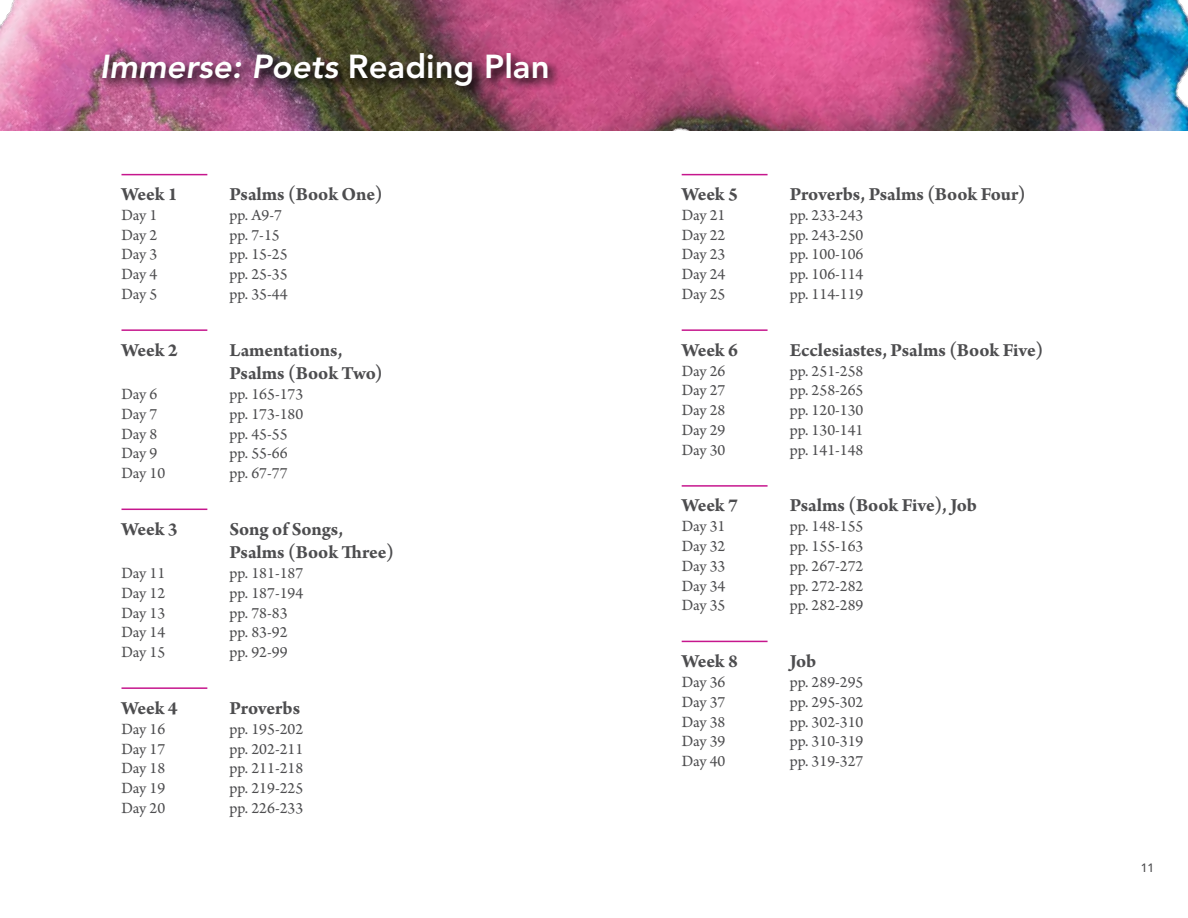
<style>
.page{position:relative;width:1188px;height:918px;background:#fff}
.page>*{position:absolute;margin:0;border:0;box-sizing:border-box;transform-origin:0 0}
.t1{font:italic 800 33px "Avenir";color:#fff}
.t2{font:700 19.5px/23.4px "Arno Pro";letter-spacing:-.005em;color:#4d4d4f}
.t3{font:16.5px "Arno Pro";color:#4d4d4f}
.t4{font:500 12px "Avenir";color:#4d4d4f}
.s1{font-style:normal}
</style>
<div class="page">
<img style="left:0;top:0;width:1188px;height:130px">
<img style="left:99px;top:50px;width:461px;height:49px">
<hr style="left:122px;top:174px;width:85px;height:1px;background:#c6168d">
<hr style="left:682px;top:174px;width:86px;height:1px;background:#c6168d">
<hr style="left:122px;top:329px;width:85px;height:2px;background:#c6168d">
<hr style="left:682px;top:329px;width:86px;height:2px;background:#c6168d">
<hr style="left:122px;top:509px;width:85px;height:1px;background:#c6168d">
<hr style="left:682px;top:485px;width:86px;height:2px;background:#c6168d">
<hr style="left:122px;top:687px;width:85px;height:2px;background:#c6168d">
<hr style="left:682px;top:641px;width:86px;height:1px;background:#c6168d">
<h1 class="t1" style="left:100px;top:47px;width:451px">Immerse: Poets <span class="s1">Reading Plan</span></h1>
<p class="t2" style="left:122px;top:183px;width:58px">Week 1</p>
<p class="t2" style="left:229px;top:183px;width:155px">Psalms (Book One)</p>
<p class="t3" style="left:122px;top:205px;width:37px">Day 1</p>
<p class="t3" style="left:229px;top:205px;width:54px">pp. A9-7</p>
<p class="t3" style="left:122px;top:225px;width:37px">Day 2</p>
<p class="t3" style="left:229px;top:225px;width:52px">pp. 7-15</p>
<p class="t3" style="left:122px;top:245px;width:37px">Day 3</p>
<p class="t3" style="left:229px;top:245px;width:60px">pp. 15-25</p>
<p class="t3" style="left:122px;top:265px;width:37px">Day 4</p>
<p class="t3" style="left:229px;top:265px;width:60px">pp. 25-35</p>
<p class="t3" style="left:122px;top:285px;width:37px">Day 5</p>
<p class="t3" style="left:229px;top:285px;width:60px">pp. 35-44</p>
<p class="t2" style="left:122px;top:339px;width:58px">Week 2</p>
<p class="t2" style="left:229px;top:339px;width:155px">Lamentations,<br>Psalms (Book Two)</p>
<p class="t3" style="left:122px;top:385px;width:37px">Day 6</p>
<p class="t3" style="left:229px;top:385px;width:75px">pp. 165-173</p>
<p class="t3" style="left:122px;top:404px;width:37px">Day 7</p>
<p class="t3" style="left:229px;top:404px;width:75px">pp. 173-180</p>
<p class="t3" style="left:122px;top:424px;width:37px">Day 8</p>
<p class="t3" style="left:229px;top:424px;width:60px">pp. 45-55</p>
<p class="t3" style="left:122px;top:444px;width:37px">Day 9</p>
<p class="t3" style="left:229px;top:444px;width:60px">pp. 55-66</p>
<p class="t3" style="left:122px;top:464px;width:45px">Day 10</p>
<p class="t3" style="left:229px;top:464px;width:60px">pp. 67-77</p>
<p class="t2" style="left:122px;top:518px;width:58px">Week 3</p>
<p class="t2" style="left:229px;top:518px;width:166px">Song of Songs,<br>Psalms (Book Three)</p>
<p class="t3" style="left:122px;top:564px;width:45px">Day 11</p>
<p class="t3" style="left:229px;top:564px;width:75px">pp. 181-187</p>
<p class="t3" style="left:122px;top:583px;width:45px">Day 12</p>
<p class="t3" style="left:229px;top:583px;width:75px">pp. 187-194</p>
<p class="t3" style="left:122px;top:603px;width:45px">Day 13</p>
<p class="t3" style="left:229px;top:603px;width:60px">pp. 78-83</p>
<p class="t3" style="left:122px;top:623px;width:45px">Day 14</p>
<p class="t3" style="left:229px;top:623px;width:60px">pp. 83-92</p>
<p class="t3" style="left:122px;top:643px;width:45px">Day 15</p>
<p class="t3" style="left:229px;top:643px;width:60px">pp. 92-99</p>
<p class="t2" style="left:122px;top:697px;width:58px">Week 4</p>
<p class="t2" style="left:229px;top:697px;width:72px">Proverbs</p>
<p class="t3" style="left:122px;top:719px;width:45px">Day 16</p>
<p class="t3" style="left:229px;top:719px;width:75px">pp. 195-202</p>
<p class="t3" style="left:122px;top:739px;width:45px">Day 17</p>
<p class="t3" style="left:229px;top:739px;width:75px">pp. 202-211</p>
<p class="t3" style="left:122px;top:759px;width:45px">Day 18</p>
<p class="t3" style="left:229px;top:759px;width:75px">pp. 211-218</p>
<p class="t3" style="left:122px;top:779px;width:45px">Day 19</p>
<p class="t3" style="left:229px;top:779px;width:75px">pp. 219-225</p>
<p class="t3" style="left:122px;top:799px;width:45px">Day 20</p>
<p class="t3" style="left:229px;top:799px;width:75px">pp. 226-233</p>
<p class="t2" style="left:682px;top:183px;width:58px">Week 5</p>
<p class="t2" style="left:790px;top:183px;width:238px">Proverbs, Psalms (Book Four)</p>
<p class="t3" style="left:682px;top:205px;width:45px">Day 21</p>
<p class="t3" style="left:790px;top:205px;width:75px">pp. 233-243</p>
<p class="t3" style="left:682px;top:225px;width:45px">Day 22</p>
<p class="t3" style="left:790px;top:225px;width:75px">pp. 243-250</p>
<p class="t3" style="left:682px;top:245px;width:45px">Day 23</p>
<p class="t3" style="left:790px;top:245px;width:75px">pp. 100-106</p>
<p class="t3" style="left:682px;top:265px;width:45px">Day 24</p>
<p class="t3" style="left:790px;top:265px;width:75px">pp. 106-114</p>
<p class="t3" style="left:682px;top:285px;width:45px">Day 25</p>
<p class="t3" style="left:790px;top:285px;width:75px">pp. 114-119</p>
<p class="t2" style="left:682px;top:339px;width:58px">Week 6</p>
<p class="t2" style="left:790px;top:339px;width:255px">Ecclesiastes, Psalms (Book Five)</p>
<p class="t3" style="left:682px;top:361px;width:45px">Day 26</p>
<p class="t3" style="left:790px;top:361px;width:75px">pp. 251-258</p>
<p class="t3" style="left:682px;top:381px;width:45px">Day 27</p>
<p class="t3" style="left:790px;top:381px;width:75px">pp. 258-265</p>
<p class="t3" style="left:682px;top:401px;width:45px">Day 28</p>
<p class="t3" style="left:790px;top:401px;width:75px">pp. 120-130</p>
<p class="t3" style="left:682px;top:421px;width:45px">Day 29</p>
<p class="t3" style="left:790px;top:421px;width:75px">pp. 130-141</p>
<p class="t3" style="left:682px;top:440px;width:45px">Day 30</p>
<p class="t3" style="left:790px;top:440px;width:75px">pp. 141-148</p>
<p class="t2" style="left:682px;top:495px;width:58px">Week 7</p>
<p class="t2" style="left:790px;top:495px;width:189px">Psalms (Book Five), Job</p>
<p class="t3" style="left:682px;top:517px;width:45px">Day 31</p>
<p class="t3" style="left:790px;top:517px;width:75px">pp. 148-155</p>
<p class="t3" style="left:682px;top:537px;width:45px">Day 32</p>
<p class="t3" style="left:790px;top:537px;width:75px">pp. 155-163</p>
<p class="t3" style="left:682px;top:556px;width:45px">Day 33</p>
<p class="t3" style="left:790px;top:556px;width:75px">pp. 267-272</p>
<p class="t3" style="left:682px;top:576px;width:45px">Day 34</p>
<p class="t3" style="left:790px;top:576px;width:75px">pp. 272-282</p>
<p class="t3" style="left:682px;top:596px;width:45px">Day 35</p>
<p class="t3" style="left:790px;top:596px;width:75px">pp. 282-289</p>
<p class="t2" style="left:682px;top:651px;width:58px">Week 8</p>
<p class="t2" style="left:790px;top:651px;width:28px">Job</p>
<p class="t3" style="left:682px;top:673px;width:45px">Day 36</p>
<p class="t3" style="left:790px;top:673px;width:75px">pp. 289-295</p>
<p class="t3" style="left:682px;top:692px;width:45px">Day 37</p>
<p class="t3" style="left:790px;top:692px;width:75px">pp. 295-302</p>
<p class="t3" style="left:682px;top:712px;width:45px">Day 38</p>
<p class="t3" style="left:790px;top:712px;width:75px">pp. 302-310</p>
<p class="t3" style="left:682px;top:732px;width:45px">Day 39</p>
<p class="t3" style="left:790px;top:732px;width:75px">pp. 310-319</p>
<p class="t3" style="left:682px;top:752px;width:45px">Day 40</p>
<p class="t3" style="left:790px;top:752px;width:75px">pp. 319-327</p>
<p class="t4" style="left:1141px;top:861px;width:15px">11</p>
</div>
